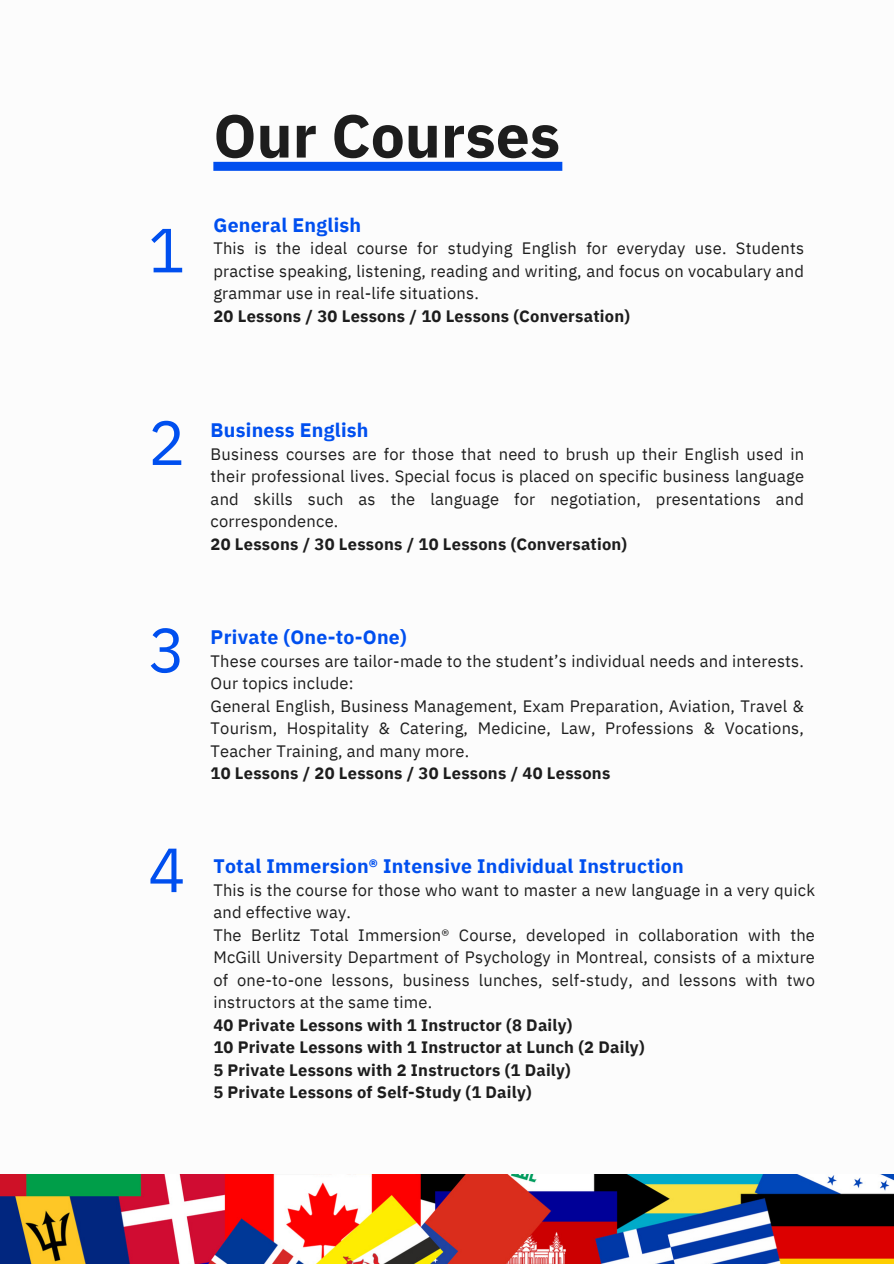
<style>
.page{position:relative;width:894px;height:1264px;background:#fff}
.page>*{position:absolute;margin:0;border:0;box-sizing:border-box;transform-origin:0 0}
.t1{font:62.25px "IBM Plex Sans";color:#004fef}
.t2{font:700 60.45px "IBM Plex Sans";color:#1d1d1d}
.t3{font:700 19.5px "IBM Plex Sans";letter-spacing:.015em;color:#004fef}
.t4{font:16.5px/22.5px "IBM Plex Sans";letter-spacing:.015em;color:#1d1d1d;text-align:justify}
.t5{font:700 16.5px "IBM Plex Sans";letter-spacing:.015em;color:#1d1d1d}
</style>
<div class="page">
<div style="left:213px;top:162px;width:349px;height:9px;background:#004fef"></div>
<img style="left:0;top:1174px;width:892px;height:89px">
<p class="t1" style="left:148px;top:208px;width:39px">1</p>
<h1 class="t2" style="left:213px;top:96px;width:348px">Our Courses</h1>
<p class="t3" style="left:213px;top:212px;width:149px">General English</p>
<p class="t4" style="left:213px;top:237px;width:592px">This is the ideal course for studying English for everyday use. Students practise speaking, listening, reading and writing, and focus on vocabulary and grammar use in real-life situations.</p>
<p class="t5" style="left:213px;top:305px;width:418px">20 Lessons / 30 Lessons / 10 Lessons (Conversation)</p>
<p class="t1" style="left:148px;top:401px;width:39px">2</p>
<p class="t3" style="left:210px;top:417px;width:159px">Business English</p>
<p class="t4" style="left:210px;top:442px;width:594px">Business courses are for those that need to brush up their English used in their professional lives. Special focus is placed on specific business language and skills such as the language for negotiation, presentations and correspondence.</p>
<p class="t5" style="left:210px;top:533px;width:418px">20 Lessons / 30 Lessons / 10 Lessons (Conversation)</p>
<p class="t1" style="left:148px;top:608px;width:39px">3</p>
<p class="t3" style="left:210px;top:624px;width:197px">Private (One-to-One)</p>
<p class="t4" style="left:210px;top:649px;width:594px">These courses are tailor-made to the student’s individual needs and interests.<br>Our topics include:</p>
<p class="t4" style="left:210px;top:694px;width:594px">General English, Business Management, Exam Preparation, Aviation, Travel &amp; Tourism, Hospitality &amp; Catering, Medicine, Law, Professions &amp; Vocations, Teacher Training, and many more.</p>
<p class="t5" style="left:210px;top:762px;width:401px">10 Lessons / 20 Lessons / 30 Lessons / 40 Lessons</p>
<p class="t1" style="left:148px;top:828px;width:39px">4</p>
<p class="t3" style="left:213px;top:853px;width:472px">Total Immersion® Intensive Individual Instruction</p>
<p class="t4" style="left:213px;top:878px;width:603px">This is the course for those who want to master a new language in a very quick and effective way.</p>
<p class="t4" style="left:213px;top:923px;width:603px">The Berlitz Total Immersion® Course, developed in collaboration with the McGill University Department of Psychology in Montreal, consists of a mixture of one-to-one lessons, business lunches, self-study, and lessons with two instructors at the same time.</p>
<p class="t5" style="left:213px;top:1013px;width:360px">40 Private Lessons with 1 Instructor (8 Daily)</p>
<p class="t5" style="left:213px;top:1036px;width:432px">10 Private Lessons with 1 Instructor at Lunch (2 Daily)</p>
<p class="t5" style="left:213px;top:1058px;width:359px">5 Private Lessons with 2 Instructors (1 Daily)</p>
<p class="t5" style="left:213px;top:1081px;width:320px">5 Private Lessons of Self-Study (1 Daily)</p>
</div>
